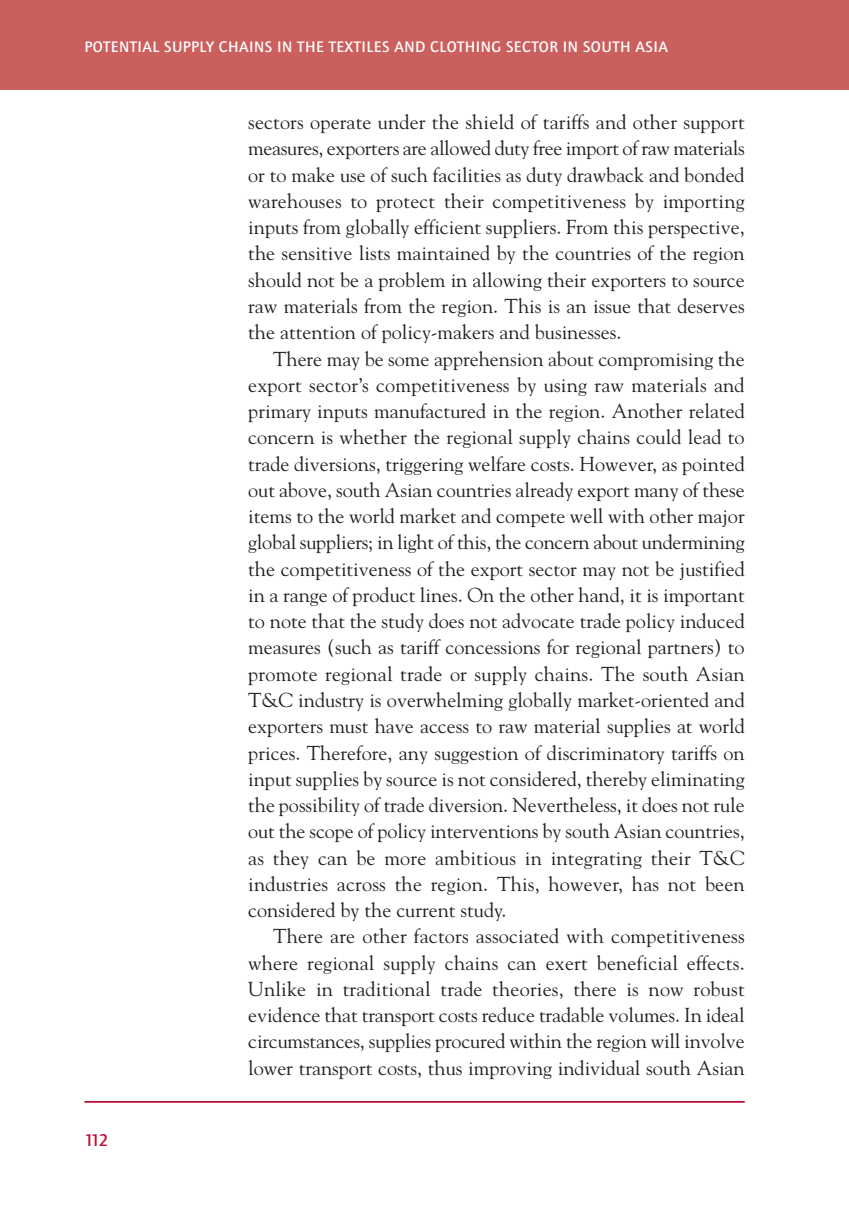
<style>
.page{position:relative;width:849px;height:1221px;background:#fff}
.page>*{position:absolute;margin:0;border:0;box-sizing:border-box;transform-origin:0 0}
.t1{font:20.12px/26.2px "Goudy";color:#231f20;text-align:justify}
.t2{font:500 17.5px "Foundry Journal";color:#b90f36}
.t3{font:500 15.75px "Foundry Journal";letter-spacing:.03em;color:#fff}
</style>
<div class="page">
<div style="left:833px;top:0;width:15px;height:89px;background:#cb5f5e"></div>
<div style="left:0;top:0;width:833px;height:89px;background:#cb5f5e"></div>
<hr style="left:84px;top:1100px;width:660px;height:2px;background:#b90f36">
<p class="t3" style="left:84px;top:41px;width:584px">POTENTIAL SUPPLY CHAINS IN THE TEXTILES AND CLOTHING SECTOR IN SOUTH ASIA</p>
<p class="t2" style="left:84px;top:1133px;width:26px">112</p>
<p class="t1" style="left:248px;top:109px;width:498px">sectors operate under the shield of tariffs and other support measures, exporters are allowed duty free import of raw materials or to make use of such facilities as duty drawback and bonded warehouses to protect their competitiveness by importing inputs from globally efficient suppliers. From this perspective, the sensitive lists maintained by the countries of the region should not be a problem in allowing their exporters to source raw materials from the region. This is an issue that deserves the attention of policy-makers and businesses.</p>
<p class="t1" style="left:248px;top:345px;width:498px;text-indent:25px">There may be some apprehension about compromising the export sector’s competitiveness by using raw materials and primary inputs manufactured in the region. Another related concern is whether the regional supply chains could lead to trade diversions, triggering welfare costs. However, as pointed out above, south Asian countries already export many of these items to the world market and compete well with other major global suppliers; in light of this, the concern about undermining the competitiveness of the export sector may not be justified in a range of product lines. On the other hand, it is important to note that the study does not advocate trade policy induced measures (such as tariff concessions for regional partners) to promote regional trade or supply chains. The south Asian T&amp;C industry is overwhelming globally market-oriented and exporters must have access to raw material supplies at world prices. Therefore, any suggestion of discriminatory tariffs on input supplies by source is not considered, thereby eliminating the possibility of trade diversion. Nevertheless, it does not rule out the scope of policy interventions by south Asian countries, as they can be more ambitious in integrating their T&amp;C industries across the region. This, however, has not been considered by the current study.</p>
<p class="t1" style="left:248px;top:923px;width:498px;text-indent:25px">There are other factors associated with competitiveness where regional supply chains can exert beneficial effects.<br>Unlike in traditional trade theories, there is now robust evidence that transport costs reduce tradable volumes. In ideal circumstances, supplies procured within the region will involve lower transport costs, thus improving individual south Asian</p>
</div>
